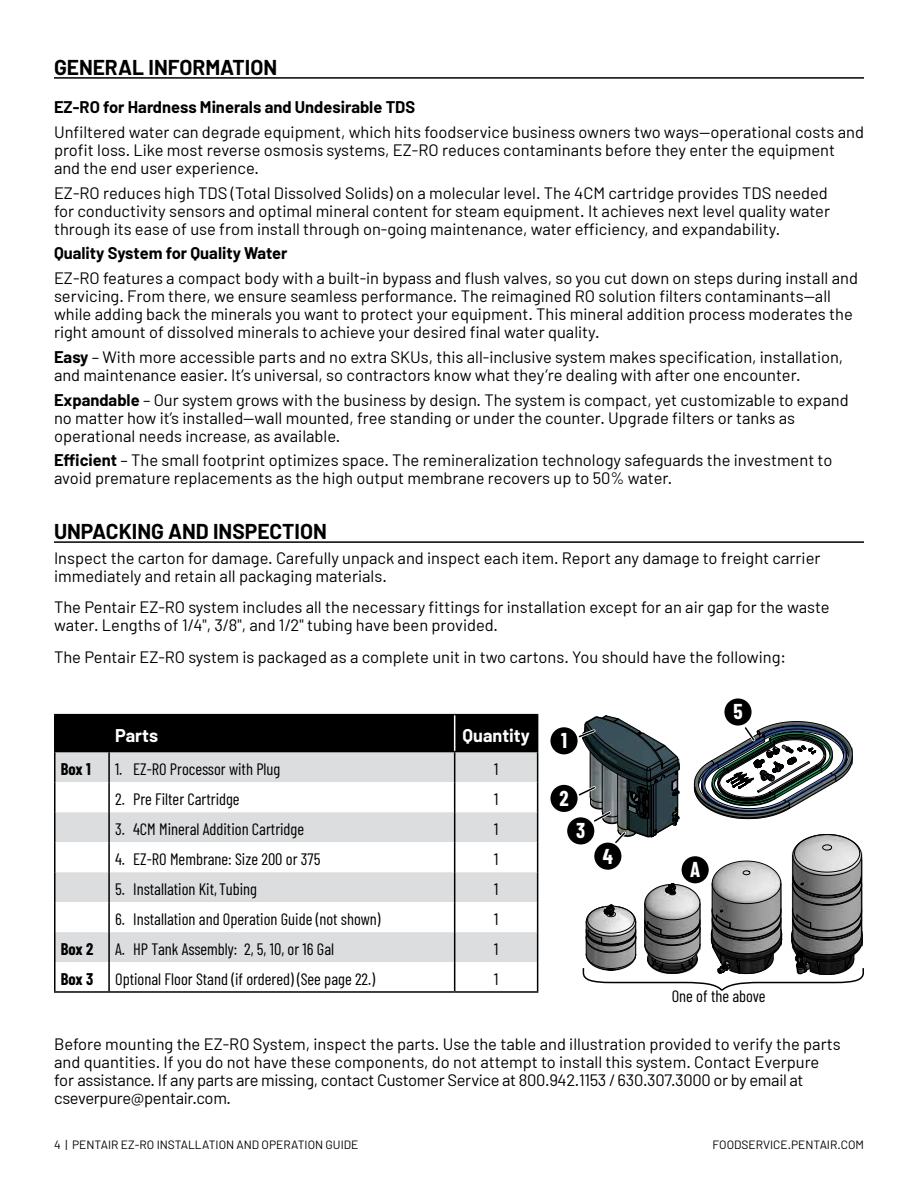
<style>
.page{position:relative;width:918px;height:1188px;background:#fff}
.page>*{position:absolute;margin:0;border:0;box-sizing:border-box;transform-origin:0 0}
.t1{font:700 21px "Barlow";color:#000}
.t2{font:700 21px "Barlow Condensed";color:#fff}
.t3{font:700 18px "Barlow";color:#fff}
.t4{font:16.5px/18px "Barlow";color:#000}
.t5{font:16.5px "Barlow Condensed";color:#000}
.t6{font:700 16.5px "Barlow";color:#000}
.t7{font:700 16.5px "Barlow Condensed";letter-spacing:-.01em;color:#000}
.t8{font:12px "Barlow";color:#000}
.s1{font-weight:700}
</style>
<div class="page">
<hr style="left:54px;top:77px;width:810px;height:2px;background:#000">
<hr style="left:54px;top:541px;width:810px;height:2px;background:#000">
<div style="left:56px;top:715px;width:481px;height:36px;background:#000"></div>
<div style="left:56px;top:752px;width:481px;height:30px;background:#dcddde"></div>
<svg style="left:56px;top:782px;width:481px;height:209px"></svg>
<hr style="left:54px;top:714px;width:55px;height:1px;background:#000">
<hr style="left:54px;top:715px;width:2px;height:36px;background:#000">
<hr style="left:109px;top:714px;width:346px;height:1px;background:#000">
<hr style="left:108px;top:715px;width:2px;height:36px;background:#000">
<hr style="left:455px;top:714px;width:83px;height:1px;background:#000">
<hr style="left:537px;top:715px;width:1px;height:36px;background:#000">
<hr style="left:54px;top:751px;width:55px;height:1px;background:#000">
<hr style="left:109px;top:751px;width:346px;height:1px;background:#000">
<hr style="left:455px;top:751px;width:83px;height:1px;background:#000">
<hr style="left:454px;top:752px;width:1px;height:30px;background:#000">
<hr style="left:454px;top:782px;width:1px;height:30px;background:#000">
<hr style="left:454px;top:812px;width:1px;height:30px;background:#000">
<hr style="left:454px;top:842px;width:1px;height:30px;background:#000">
<hr style="left:454px;top:872px;width:1px;height:30px;background:#000">
<hr style="left:454px;top:902px;width:1px;height:30px;background:#000">
<hr style="left:454px;top:932px;width:1px;height:30px;background:#000">
<svg style="left:454px;top:962px;width:1px;height:29px"></svg>
<hr style="left:454px;top:715px;width:1px;height:36px;background:#fff">
<hr style="left:54px;top:752px;width:2px;height:30px;background:#000">
<hr style="left:108px;top:752px;width:2px;height:30px;background:#000">
<hr style="left:537px;top:752px;width:1px;height:30px;background:#000">
<hr style="left:54px;top:782px;width:2px;height:30px;background:#000">
<hr style="left:108px;top:782px;width:2px;height:30px;background:#000">
<hr style="left:537px;top:782px;width:1px;height:30px;background:#000">
<hr style="left:54px;top:812px;width:2px;height:30px;background:#000">
<hr style="left:108px;top:812px;width:2px;height:30px;background:#000">
<hr style="left:537px;top:812px;width:1px;height:30px;background:#000">
<hr style="left:54px;top:842px;width:2px;height:30px;background:#000">
<hr style="left:108px;top:842px;width:2px;height:30px;background:#000">
<hr style="left:537px;top:842px;width:1px;height:30px;background:#000">
<hr style="left:54px;top:872px;width:2px;height:30px;background:#000">
<hr style="left:108px;top:872px;width:2px;height:30px;background:#000">
<hr style="left:537px;top:872px;width:1px;height:30px;background:#000">
<hr style="left:54px;top:902px;width:2px;height:30px;background:#000">
<hr style="left:108px;top:902px;width:2px;height:30px;background:#000">
<hr style="left:537px;top:902px;width:1px;height:30px;background:#000">
<hr style="left:54px;top:932px;width:2px;height:30px;background:#000">
<hr style="left:108px;top:932px;width:2px;height:30px;background:#000">
<hr style="left:537px;top:932px;width:1px;height:30px;background:#000">
<hr style="left:54px;top:962px;width:2px;height:29px;background:#000">
<hr style="left:108px;top:962px;width:2px;height:29px;background:#000">
<svg style="left:537px;top:962px;width:1px;height:29px"></svg>
<hr style="left:54px;top:991px;width:55px;height:2px;background:#000">
<hr style="left:109px;top:991px;width:346px;height:2px;background:#000">
<hr style="left:455px;top:991px;width:83px;height:2px;background:#000">
<div style="left:550px;top:727px;width:28px;height:27px;background:#000;border-radius:50%"></div>
<div style="left:550px;top:785px;width:28px;height:27px;background:#000;border-radius:50%"></div>
<div style="left:724px;top:698px;width:28px;height:28px;background:#000;border-radius:50%"></div>
<div style="left:567px;top:817px;width:27px;height:27px;background:#000;border-radius:50%"></div>
<svg style="left:575px;top:715px;width:289px;height:276px"></svg>
<p class="t1" style="left:54px;top:54px;width:225px">GENERAL INFORMATION</p>
<p class="t6" style="left:54px;top:97px;width:363px">EZ-RO for Hardness Minerals and Undesirable TDS</p>
<p class="t4" style="left:54px;top:123px;width:812px">Unfiltered water can degrade equipment, which hits foodservice business owners two ways—operational costs and profit loss. Like most reverse osmosis systems, EZ-RO reduces contaminants before they enter the equipment and the end user experience.</p>
<p class="t4" style="left:54px;top:183px;width:778px">EZ-RO reduces high TDS (Total Dissolved Solids) on a molecular level. The 4CM cartridge provides TDS needed for conductivity sensors and optimal mineral content for steam equipment. It achieves next level quality water through its ease of use from install through on-going maintenance, water efficiency, and expandability.</p>
<p class="t6" style="left:54px;top:243px;width:235px">Quality System for Quality Water</p>
<p class="t4" style="left:54px;top:269px;width:805px">EZ-RO features a compact body with a built-in bypass and flush valves, so you cut down on steps during install and servicing. From there, we ensure seamless performance. The reimagined RO solution filters contaminants—all while adding back the minerals you want to protect your equipment. This mineral addition process moderates the right amount of dissolved minerals to achieve your desired final water quality.</p>
<p class="t4" style="left:54px;top:348px;width:791px"><span class="s1">Easy</span> – With more accessible parts and no extra SKUs, this all-inclusive system makes specification, installation, and maintenance easier. It’s universal, so contractors know what they’re dealing with after one encounter.</p>
<p class="t4" style="left:54px;top:390px;width:796px"><span class="s1">Expandable</span> – Our system grows with the business by design. The system is compact, yet customizable to expand no matter how it’s installed—wall mounted, free standing or under the counter. Upgrade filters or tanks as operational needs increase, as available.</p>
<p class="t4" style="left:54px;top:451px;width:780px"><span class="s1">Efficient</span> – The small footprint optimizes space. The remineralization technology safeguards the investment to avoid premature replacements as the high output membrane recovers up to 50% water.</p>
<p class="t1" style="left:54px;top:519px;width:274px">UNPACKING AND INSPECTION</p>
<p class="t4" style="left:54px;top:549px;width:768px">Inspect the carton for damage. Carefully unpack and inspect each item. Report any damage to freight carrier immediately and retain all packaging materials.</p>
<p class="t4" style="left:54px;top:598px;width:777px">The Pentair EZ-RO system includes all the necessary fittings for installation except for an air gap for the waste water. Lengths of 1/4", 3/8", and 1/2" tubing have been provided.</p>
<p class="t4" style="left:54px;top:648px;width:734px">The Pentair EZ-RO system is packaged as a complete unit in two cartons. You should have the following:</p>
<p class="t3" style="left:115px;top:724px;width:45px">Parts</p>
<p class="t3" style="left:463px;top:724px;width:69px">Quantity</p>
<p class="t7" style="left:61px;top:757px;width:31px">Box 1</p>
<p class="t5" style="left:115px;top:757px;width:167px">1. EZ-RO Processor with Plug</p>
<p class="t5" style="left:494px;top:757px;width:6px">1</p>
<p class="t5" style="left:115px;top:787px;width:126px">2. Pre Filter Cartridge</p>
<p class="t5" style="left:494px;top:787px;width:6px">1</p>
<p class="t5" style="left:115px;top:817px;width:191px">3. 4CM Mineral Addition Cartridge</p>
<p class="t5" style="left:494px;top:817px;width:6px">1</p>
<p class="t5" style="left:115px;top:847px;width:207px">4. EZ-RO Membrane: Size 200 or 375</p>
<p class="t5" style="left:494px;top:847px;width:6px">1</p>
<p class="t5" style="left:115px;top:877px;width:143px">5. Installation Kit, Tubing</p>
<p class="t5" style="left:494px;top:877px;width:6px">1</p>
<p class="t5" style="left:115px;top:907px;width:267px">6. Installation and Operation Guide (not shown)</p>
<p class="t5" style="left:494px;top:907px;width:6px">1</p>
<p class="t7" style="left:61px;top:937px;width:34px">Box 2</p>
<p class="t5" style="left:115px;top:937px;width:220px">A. HP Tank Assembly: 2, 5, 10, or 16 Gal</p>
<p class="t5" style="left:494px;top:937px;width:6px">1</p>
<p class="t7" style="left:61px;top:967px;width:34px">Box 3</p>
<p class="t5" style="left:115px;top:967px;width:261px">Optional Floor Stand (if ordered) (See page 22.)</p>
<p class="t5" style="left:494px;top:967px;width:6px">1</p>
<p class="t2" style="left:561px;top:726px;width:7px">1</p>
<p class="t2" style="left:559px;top:783px;width:11px">2</p>
<p class="t2" style="left:576px;top:816px;width:11px">3</p>
<p class="t2" style="left:603px;top:841px;width:12px">4</p>
<p class="t2" style="left:733px;top:697px;width:11px">5</p>
<p class="t2" style="left:690px;top:855px;width:12px">A</p>
<p class="t5" style="left:672px;top:984px;width:95px">One of the above</p>
<p class="t4" style="left:54px;top:1034px;width:788px">Before mounting the EZ-RO System, inspect the parts. Use the table and illustration provided to verify the parts and quantities. If you do not have these components, do not attempt to install this system. Contact Everpure for assistance. If any parts are missing, contact Customer Service at 800.942.1153 / 630.307.3000 or by email at cseverpure@pentair.com.</p>
<p class="t8" style="left:54px;top:1137px;width:306px">4 | PENTAIR EZ-RO INSTALLATION AND OPERATION GUIDE</p>
<p class="t8" style="left:712px;top:1137px;width:153px">FOODSERVICE.PENTAIR.COM</p>
</div>
